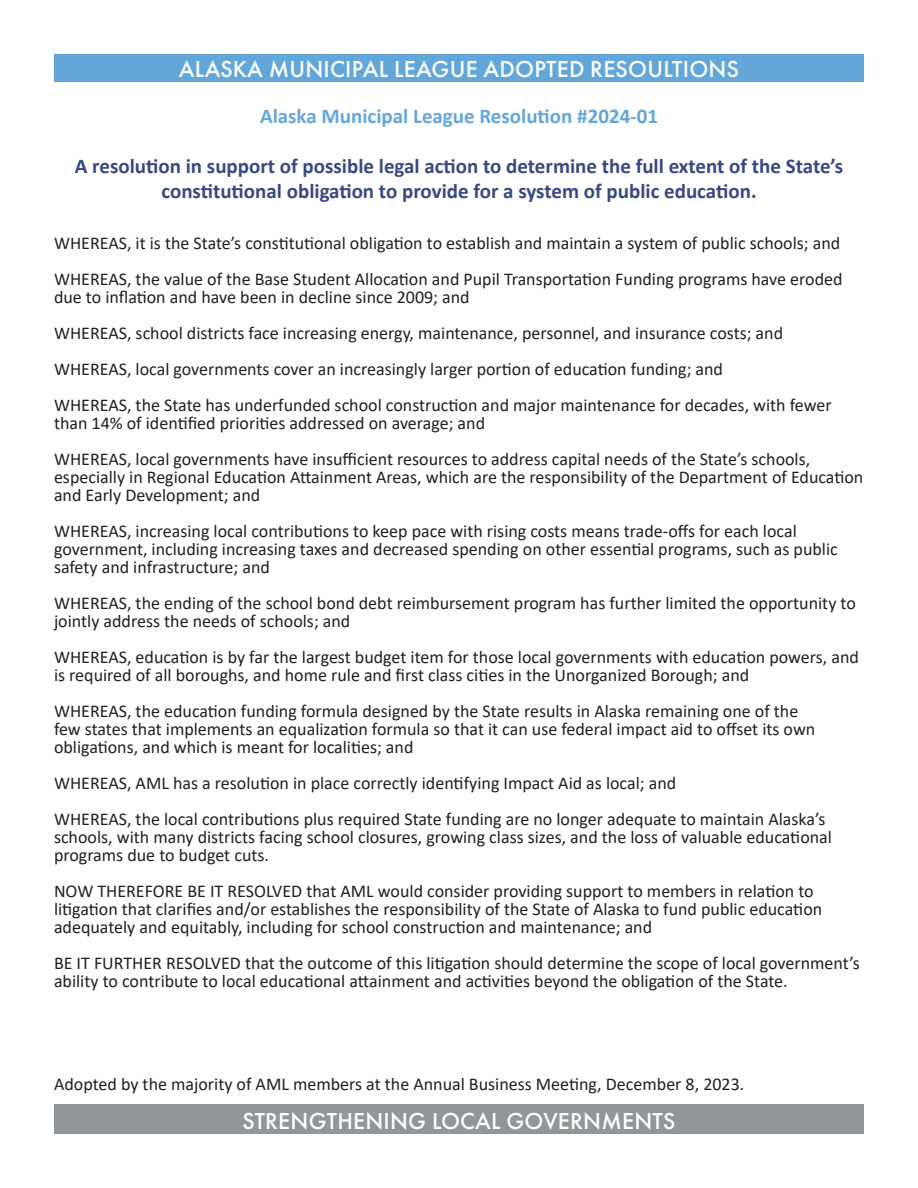
<style>
.page{position:relative;width:918px;height:1188px;background:#fff}
.page>*{position:absolute;margin:0;border:0;box-sizing:border-box;transform-origin:0 0}
.t1{font:500 24px "Futura PT";letter-spacing:.01em;color:#fff}
.t2{font:700 21px/25.2px "Calibri";color:#374982;text-align:center}
.Resolution_Title{font:700 21px "Calibri";color:#63a7da}
.Body{font:18px/18px "Calibri";color:#231f20}
</style>
<div class="page">
<div style="left:54px;top:54px;width:810px;height:28px;background:#63a7da"></div>
<div style="left:54px;top:1105px;width:810px;height:29px;background:#939698"></div>
<h1 class="t1" style="left:179px;top:55px;width:562px">ALASKA MUNICIPAL LEAGUE ADOPTED RESOULTIONS</h1>
<p class="Resolution_Title" style="left:260px;top:101px;width:400px">Alaska Municipal League Resolution #2024-01</p>
<p class="t2" style="left:75px;top:153px;width:770px">A resolution in support of possible legal action to determine the full extent of the State’s constitutional obligation to provide for a system of public education.</p>
<p class="Body" style="left:54px;top:234px;width:788px">WHEREAS, it is the State’s constitutional obligation to establish and maintain a system of public schools; and</p>
<p class="Body" style="left:54px;top:270px;width:790px">WHEREAS, the value of the Base Student Allocation and Pupil Transportation Funding programs have eroded due to inflation and have been in decline since 2009; and</p>
<p class="Body" style="left:54px;top:324px;width:731px">WHEREAS, school districts face increasing energy, maintenance, personnel, and insurance costs; and</p>
<p class="Body" style="left:54px;top:360px;width:671px">WHEREAS, local governments cover an increasingly larger portion of education funding; and</p>
<p class="Body" style="left:54px;top:396px;width:779px">WHEREAS, the State has underfunded school construction and major maintenance for decades, with fewer than 14% of identified priorities addressed on average; and</p>
<p class="Body" style="left:54px;top:450px;width:811px">WHEREAS, local governments have insufficient resources to address capital needs of the State’s schools, especially in Regional Education Attainment Areas, which are the responsibility of the Department of Education and Early Development; and</p>
<p class="Body" style="left:54px;top:522px;width:785px">WHEREAS, increasing local contributions to keep pace with rising costs means trade-offs for each local government, including increasing taxes and decreased spending on other essential programs, such as public safety and infrastructure; and</p>
<p class="Body" style="left:54px;top:594px;width:803px">WHEREAS, the ending of the school bond debt reimbursement program has further limited the opportunity to jointly address the needs of schools; and</p>
<p class="Body" style="left:54px;top:648px;width:807px">WHEREAS, education is by far the largest budget item for those local governments with education powers, and is required of all boroughs, and home rule and first class cities in the Unorganized Borough; and</p>
<p class="Body" style="left:54px;top:702px;width:763px">WHEREAS, the education funding formula designed by the State results in Alaska remaining one of the few states that implements an equalization formula so that it can use federal impact aid to offset its own obligations, and which is meant for localities; and</p>
<p class="Body" style="left:54px;top:774px;width:624px">WHEREAS, AML has a resolution in place correctly identifying Impact Aid as local; and</p>
<p class="Body" style="left:54px;top:810px;width:780px">WHEREAS, the local contributions plus required State funding are no longer adequate to maintain Alaska’s schools, with many districts facing school closures, growing class sizes, and the loss of valuable educational programs due to budget cuts.</p>
<p class="Body" style="left:54px;top:882px;width:770px">NOW THEREFORE BE IT RESOLVED that AML would consider providing support to members in relation to litigation that clarifies and/or establishes the responsibility of the State of Alaska to fund public education adequately and equitably, including for school construction and maintenance; and</p>
<p class="Body" style="left:54px;top:954px;width:807px">BE IT FURTHER RESOLVED that the outcome of this litigation should determine the scope of local government’s ability to contribute to local educational attainment and activities beyond the obligation of the State.</p>
<p class="Body" style="left:54px;top:1074px;width:692px">Adopted by the majority of AML members at the Annual Business Meeting, December 8, 2023.</p>
<h1 class="t1" style="left:243px;top:1106px;width:434px">STRENGTHENING LOCAL GOVERNMENTS</h1>
</div>
